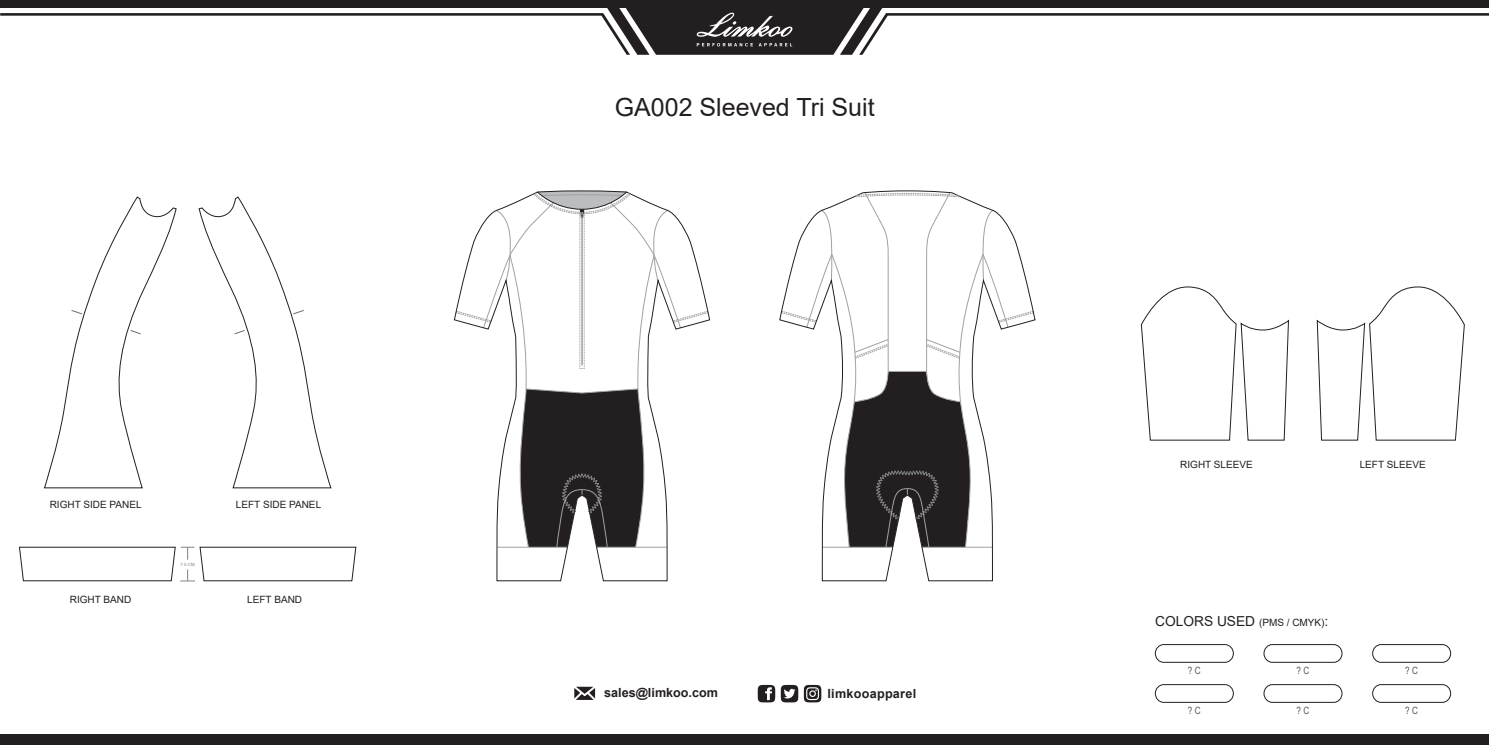
<style>
.page{position:relative;width:1489px;height:745px;background:#fff}
.page>*{position:absolute;margin:0;border:0;box-sizing:border-box;transform-origin:0 0}
.t1{font:25px "Arial";color:#231f20}
.t2{font:13.75px "Arial";color:#231f20}
.t3{font:700 12.62px "Arial";color:#231f20}
.t4{font:700 12.62px "Arial";letter-spacing:.02em;color:#231f20}
.t5{font:10px "Arial";color:#231f20}
.t6{font:10px "Arial Narrow";color:#545557}
.t7{font:4.38px "Arial";color:#808285}
.s1{font-size:10px}
</style>
<div class="page">
<svg style="left:454px;top:190px;width:255px;height:390px"></svg>
<svg style="left:44px;top:197px;width:133px;height:291px"></svg>
<svg style="left:198px;top:197px;width:133px;height:291px"></svg>
<svg style="left:19px;top:546px;width:337px;height:35px"></svg>
<svg style="left:1316px;top:286px;width:148px;height:154px"></svg>
<svg style="left:1140px;top:286px;width:149px;height:154px"></svg>
<svg style="left:779px;top:191px;width:255px;height:389px"></svg>
<svg style="left:0;top:7px;width:1488px;height:48px"></svg>
<div style="left:0;top:0;width:1488px;height:7px;background:#231f20"></div>
<div style="left:0;top:733px;width:1488px;height:11px;background:#231f20"></div>
<svg style="left:574px;top:686px;width:21px;height:13px"></svg>
<svg style="left:757px;top:684px;width:64px;height:18px"></svg>
<div style="left:1263px;top:643px;width:79px;height:19px;border:1px solid #231f20;border-radius:9px"></div>
<div style="left:1372px;top:643px;width:78px;height:19px;border:1px solid #231f20;border-radius:9px"></div>
<div style="left:1154px;top:643px;width:79px;height:19px;border:1px solid #231f20;border-radius:9px"></div>
<div style="left:1263px;top:683px;width:79px;height:19px;border:1px solid #231f20;border-radius:9px"></div>
<div style="left:1372px;top:683px;width:78px;height:19px;border:1px solid #231f20;border-radius:9px"></div>
<div style="left:1154px;top:683px;width:79px;height:19px;border:1px solid #231f20;border-radius:9px"></div>
<p class="t5" style="left:50px;top:497px;width:93px">RIGHT SIDE PANEL</p>
<p class="t5" style="left:236px;top:497px;width:87px">LEFT SIDE PANEL</p>
<p class="t7" style="left:180px;top:561px;width:16px">7.5 CM</p>
<p class="t5" style="left:70px;top:592px;width:63px">RIGHT BAND</p>
<p class="t5" style="left:247px;top:592px;width:56px">LEFT BAND</p>
<h1 class="t1" style="left:614px;top:90px;width:261px">GA002 Sleeved Tri Suit</h1>
<p class="t3" style="left:604px;top:683px;width:115px">sales@limkoo.com</p>
<p class="t4" style="left:827px;top:684px;width:90px">limkooapparel</p>
<p class="t5" style="left:1180px;top:457px;width:74px">RIGHT SLEEVE</p>
<p class="t5" style="left:1359px;top:457px;width:67px">LEFT SLEEVE</p>
<h2 class="t2" style="left:1154px;top:611px;width:175px">COLORS USED <span class="s1">(PMS / CMYK)</span>:</h2>
<p class="t6" style="left:1187px;top:663px;width:14px">? C</p>
<p class="t6" style="left:1296px;top:663px;width:14px">? C</p>
<p class="t6" style="left:1405px;top:663px;width:14px">? C</p>
<p class="t6" style="left:1187px;top:703px;width:14px">? C</p>
<p class="t6" style="left:1296px;top:703px;width:14px">? C</p>
<p class="t6" style="left:1405px;top:703px;width:14px">? C</p>
</div>
